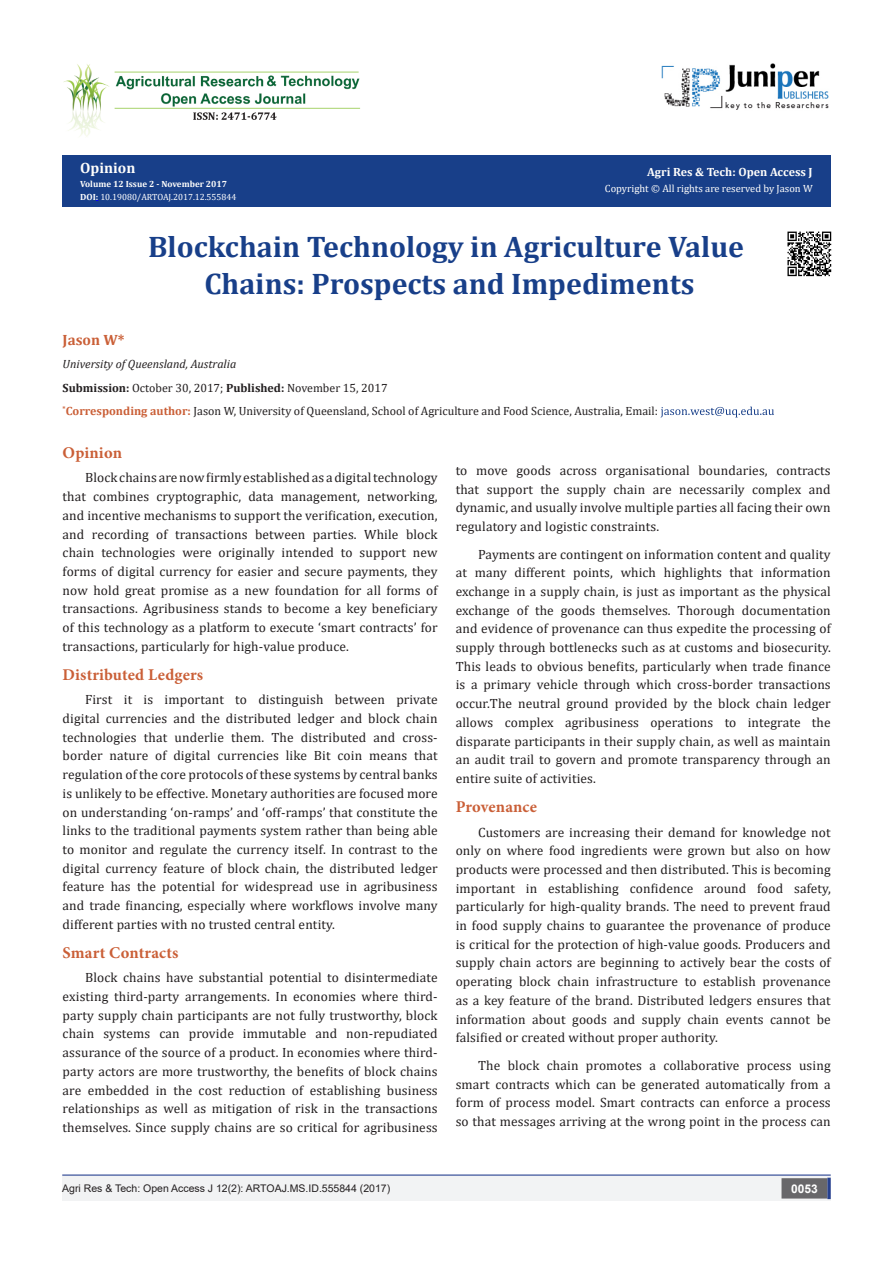
<style>
.page{position:relative;width:893px;height:1263px;background:#fff}
.page>*{position:absolute;margin:0;border:0;box-sizing:border-box;transform-origin:0 0}
.t1{font:700 29.85px "Cambria";color:#183f89}
.t2{font:700 16.5px "Minion Pro";letter-spacing:.01em;color:#ca5f37}
.t3{font:700 15px "Cambria";color:#ca5f37}
.t4{font:700 15px "Cambria";color:#fffefc}
.t5{font:13.5px/18.8px "Cambria";letter-spacing:.01em;color:#231f20;text-align:justify}
.t6{font:12px "Cambria";color:#231f20}
.t7{font:italic 12px "Cambria";color:#231f20}
.t8{font:700 12px "Cambria";color:#fffefc}
.t9{font:700 12px "Arial";color:#fff}
.t10{font:10.5px "Arial";color:#231f20}
.t11{font:10.5px "Cambria";color:#fffefc}
.t12{font:9px "Cambria";color:#fff}
.t13{font:700 9px "Cambria";color:#fffefc}
.s1{font-weight:700}
.s2{font-weight:700;color:#ca5f37}
</style>
<div class="page">
<svg style="left:661px;top:407px;width:113px;height:11px"></svg>
<div style="left:62px;top:1176px;width:441px;height:25px;background:#f2f3f4"></div>
<div style="left:503px;top:1176px;width:328px;height:25px;background:#f2f3f4"></div>
<div style="left:782px;top:1179px;width:45px;height:19px;background:#68676a"></div>
<div style="left:781px;top:1178px;width:46px;height:20px;border:2px solid #68676a"></div>
<svg style="left:827px;top:1178px;width:4px;height:21px"></svg>
<img style="left:661px;top:63px;width:168px;height:47px">
<img style="left:64px;top:64px;width:296px;height:73px">
<div style="left:62px;top:155px;width:769px;height:52px;background:#183f89"></div>
<hr style="left:62px;top:1174px;width:769px;height:2px;background:#253f8e">
<img style="left:787px;top:231px;width:45px;height:46px">
<p class="t4" style="left:80px;top:157px;width:57px">Opinion</p>
<p class="t13" style="left:80px;top:177px;width:148px">Volume 12 Issue 2 - November 2017</p>
<p class="t12" style="left:80px;top:192px;width:158px"><span class="s1">DOI:</span> 10.19080/ARTOAJ.2017.12.555844</p>
<p class="t8" style="left:647px;top:164px;width:167px">Agri Res &amp; Tech: Open Access J</p>
<p class="t11" style="left:605px;top:182px;width:209px">Copyright © All rights are reserved by Jason W</p>
<p class="t1" style="left:148px;top:226px;width:597px">Blockchain Technology in Agriculture Value</p>
<p class="t1" style="left:204px;top:263px;width:492px">Chains: Prospects and Impediments</p>
<p class="t3" style="left:63px;top:329px;width:63px">Jason W*</p>
<p class="t7" style="left:63px;top:356px;width:175px">University of Queensland, Australia</p>
<p class="t6" style="left:63px;top:380px;width:327px"><span class="s1">Submission:</span> October 30, 2017; <span class="s1">Published:</span> November 15, 2017</p>
<p class="t6" style="left:63px;top:404px;width:597px"><sup>*</sup><span class="s2">Corresponding author:</span> Jason W, University of Queensland, School of Agriculture and Food Science, Australia, Email:</p>
<p class="t2" style="left:63px;top:441px;width:61px">Opinion</p>
<p class="t5" style="left:63px;top:468px;width:377px;text-indent:22px">Block chains are now firmly established as a digital technology that combines cryptographic, data management, networking, and incentive mechanisms to support the verification, execution, and recording of transactions between parties. While block chain technologies were originally intended to support new forms of digital currency for easier and secure payments, they now hold great promise as a new foundation for all forms of transactions. Agribusiness stands to become a key beneficiary of this technology as a platform to execute ‘smart contracts’ for transactions, particularly for high-value produce.</p>
<p class="t2" style="left:63px;top:663px;width:142px">Distributed Ledgers</p>
<p class="t5" style="left:63px;top:690px;width:377px;text-indent:22px">First it is important to distinguish between private digital currencies and the distributed ledger and block chain technologies that underlie them. The distributed and cross&shy;border nature of digital currencies like Bit coin means that regulation of the core protocols of these systems by central banks is unlikely to be effective. Monetary authorities are focused more on understanding ‘on-ramps’ and ‘off-ramps’ that constitute the links to the traditional payments system rather than being able to monitor and regulate the currency itself. In contrast to the digital currency feature of block chain, the distributed ledger feature has the potential for widespread use in agribusiness and trade financing, especially where workflows involve many different parties with no trusted central entity.</p>
<p class="t2" style="left:63px;top:941px;width:117px">Smart Contracts</p>
<p class="t5" style="left:63px;top:968px;width:377px;text-indent:22px">Block chains have substantial potential to disintermediate existing third-party arrangements. In economies where third&shy;party supply chain participants are not fully trustworthy, block chain systems can provide immutable and non-repudiated assurance of the source of a product. In economies where third&shy;party actors are more trustworthy, the benefits of block chains are embedded in the cost reduction of establishing business relationships as well as mitigation of risk in the transactions themselves. Since supply chains are so critical for agribusiness</p>
<p class="t5" style="left:456px;top:461px;width:377px">to move goods across organisational boundaries, contracts that support the supply chain are necessarily complex and dynamic, and usually involve multiple parties all facing their own regulatory and logistic constraints.</p>
<p class="t5" style="left:456px;top:545px;width:377px;text-indent:22px">Payments are contingent on information content and quality at many different points, which highlights that information exchange in a supply chain, is just as important as the physical exchange of the goods themselves. Thorough documentation and evidence of provenance can thus expedite the processing of supply through bottlenecks such as at customs and biosecurity.<br>This leads to obvious benefits, particularly when trade finance is a primary vehicle through which cross-border transactions occur.The neutral ground provided by the block chain ledger allows complex agribusiness operations to integrate the disparate participants in their supply chain, as well as maintain an audit trail to govern and promote transparency through an entire suite of activities.</p>
<p class="t2" style="left:456px;top:795px;width:83px">Provenance</p>
<p class="t5" style="left:456px;top:823px;width:377px;text-indent:22px">Customers are increasing their demand for knowledge not only on where food ingredients were grown but also on how products were processed and then distributed. This is becoming important in establishing confidence around food safety, particularly for high-quality brands. The need to prevent fraud in food supply chains to guarantee the provenance of produce is critical for the protection of high-value goods. Producers and supply chain actors are beginning to actively bear the costs of operating block chain infrastructure to establish provenance as a key feature of the brand. Distributed ledgers ensures that information about goods and supply chain events cannot be falsified or created without proper authority.</p>
<p class="t5" style="left:456px;top:1056px;width:377px;text-indent:22px">The block chain promotes a collaborative process using smart contracts which can be generated automatically from a form of process model. Smart contracts can enforce a process so that messages arriving at the wrong point in the process can</p>
<p class="t10" style="left:62px;top:1181px;width:329px">Agri Res &amp; Tech: Open Access J 12(2): ARTOAJ.MS.ID.555844 (2017)</p>
<p class="t9" style="left:791px;top:1180px;width:28px">0053</p>
</div>
